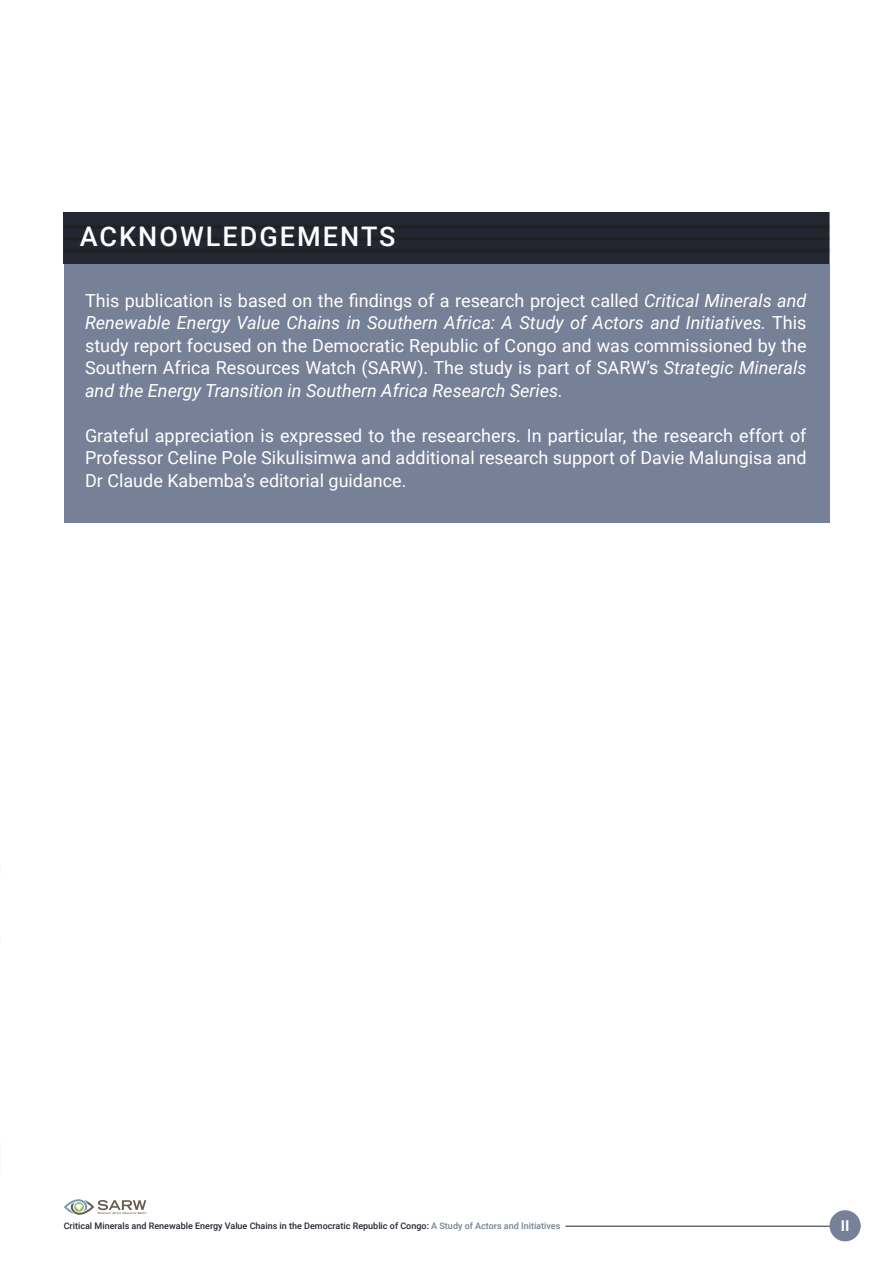
<style>
.page{position:relative;width:893px;height:1263px;background:#fff}
.page>*{position:absolute;margin:0;border:0;box-sizing:border-box;transform-origin:0 0}
.t1{font:500 27px "Roboto";letter-spacing:.075em;color:#fff}
.t2{font:18px/22.5px "Roboto";color:#fff;text-align:justify}
.t3{font:700 15px "Roboto";color:#fff}
.t4{font:500 9px "Roboto";color:#222732}
.s1{font-style:italic}
.s2{color:#768097}
</style>
<div class="page">
<svg style="left:64px;top:1199px;width:82px;height:16px"></svg>
<hr style="left:566px;top:1226px;width:295px;height:1px;background:#222732">
<div style="left:829px;top:1210px;width:32px;height:31px;background:#768097;border-radius:50%"></div>
<div style="left:64px;top:213px;width:765px;height:310px;background:#768097"></div>
<div style="left:64px;top:213px;width:765px;height:51px;background:#222732"></div>
<hr style="left:64px;top:249px;width:765px;height:3px;background:#231f20">
<hr style="left:64px;top:237px;width:765px;height:3px;background:#231f20">
<hr style="left:64px;top:226px;width:765px;height:3px;background:#231f20">
<p class="t1" style="left:80px;top:218px;width:317px">ACKNOWLEDGEMENTS</p>
<p class="t2" style="left:85px;top:289px;width:723px">This publication is based on the findings of a research project called <span class="s1">Critical Minerals and Renewable Energy Value Chains in Southern Africa: A Study of Actors and Initiatives.</span> This study report focused on the Democratic Republic of Congo and was commissioned by the Southern Africa Resources Watch (SARW). The study is part of SARW’s <span class="s1">Strategic Minerals and the Energy Transition in Southern Africa Research Series.</span></p>
<p class="t2" style="left:85px;top:424px;width:723px">Grateful appreciation is expressed to the researchers. In particular, the research effort of Professor Celine Pole Sikulisimwa and additional research support of Davie Malungisa and Dr Claude Kabemba’s editorial guidance.</p>
<p class="t4" style="left:64px;top:1220px;width:498px">Critical Minerals and Renewable Energy Value Chains in the Democratic Republic of Congo: <span class="s2">A Study of Actors and Initiatives</span></p>
<p class="t3" style="left:841px;top:1215px;width:10px">II</p>
</div>
